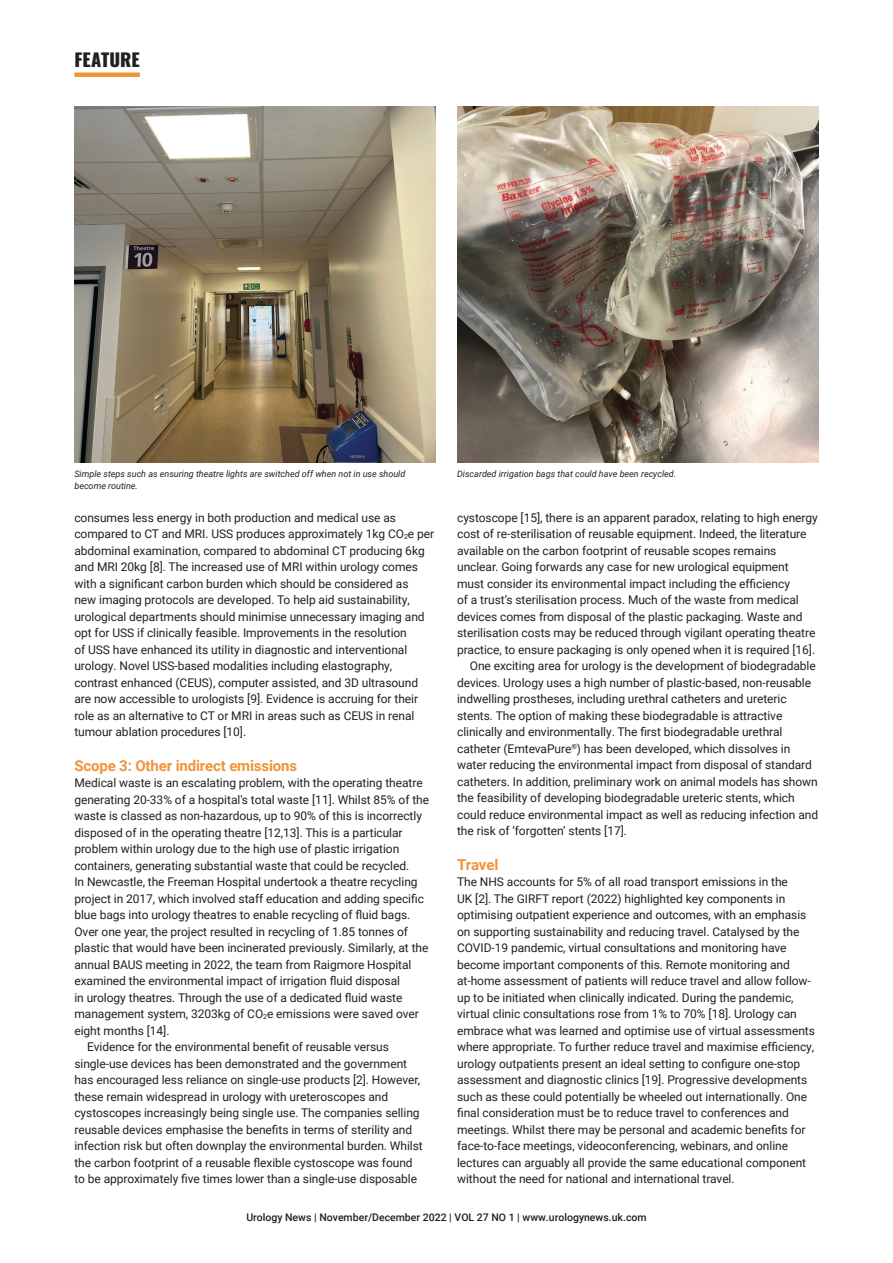
<style>
.page{position:relative;width:893px;height:1263px;background:#fff}
.page>*{position:absolute;margin:0;border:0;box-sizing:border-box;transform-origin:0 0}
.HEADING_Feature{font:800 18px "Oswald";letter-spacing:.005em;color:#231f20}
.Subhead_Features{font:700 15px "Roboto";letter-spacing:-.01em;color:#ef943a}
.Body_Indent{font:12px/16.5px "Roboto";letter-spacing:-.005em;color:#231f20}
.Body_No_Indent{font:12px/16.5px "Roboto";letter-spacing:-.005em;color:#231f20}
.t1{font:500 10.5px "Roboto";color:#231f20}
.Captions{font:italic 9px "Roboto";color:#231f20}
</style>
<div class="page">
<img style="left:457px;top:106px;width:362px;height:356px">
<img style="left:74px;top:106px;width:362px;height:356px">
<div style="left:74px;top:72px;width:66px;height:5px;background:#ef943a"></div>
<p class="HEADING_Feature" style="left:74px;top:50px;width:67px">FEATURE</p>
<p class="Captions" style="left:74px;top:468px;width:333px">Simple steps such as ensuring theatre lights are switched off when not in use should</p>
<p class="Captions" style="left:457px;top:468px;width:221px">Discarded irrigation bags that could have been recycled.</p>
<p class="Captions" style="left:74px;top:480px;width:65px">become routine.</p>
<p class="Body_Indent" style="left:74px;top:509px;width:361px">consumes less energy in both production and medical use as compared to CT and MRI. USS produces approximately 1kg CO<sub>2</sub>e per abdominal examination, compared to abdominal CT producing 6kg and MRI 20kg [8]. The increased use of MRI within urology comes with a significant carbon burden which should be considered as<br>new imaging protocols are developed. To help aid sustainability, urological departments should minimise unnecessary imaging and opt for USS if clinically feasible. Improvements in the resolution<br>of USS have enhanced its utility in diagnostic and interventional urology. Novel USS-based modalities including elastography, contrast enhanced (CEUS), computer assisted, and 3D ultrasound are now accessible to urologists [9]. Evidence is accruing for their role as an alternative to CT or MRI in areas such as CEUS in renal tumour ablation procedures [10].</p>
<p class="Subhead_Features" style="left:74px;top:755px;width:224px">Scope 3: Other indirect emissions</p>
<p class="Body_No_Indent" style="left:74px;top:774px;width:356px">Medical waste is an escalating problem, with the operating theatre generating 20-33% of a hospital's total waste [11]. Whilst 85% of the waste is classed as non-hazardous, up to 90% of this is incorrectly disposed of in the operating theatre [12,13]. This is a particular problem within urology due to the high use of plastic irrigation containers, generating substantial waste that could be recycled.<br>In Newcastle, the Freeman Hospital undertook a theatre recycling project in 2017, which involved staff education and adding specific blue bags into urology theatres to enable recycling of fluid bags.<br>Over one year, the project resulted in recycling of 1.85 tonnes of plastic that would have been incinerated previously. Similarly, at the annual BAUS meeting in 2022, the team from Raigmore Hospital examined the environmental impact of irrigation fluid disposal<br>in urology theatres. Through the use of a dedicated fluid waste management system, 3203kg of CO<sub>2</sub>e emissions were saved over eight months [14].</p>
<p class="Body_Indent" style="left:74px;top:1038px;width:350px;text-indent:13px">Evidence for the environmental benefit of reusable versus single-use devices has been demonstrated and the government has encouraged less reliance on single-use products [2]. However, these remain widespread in urology with ureteroscopes and cystoscopes increasingly being single use. The companies selling reusable devices emphasise the benefits in terms of sterility and infection risk but often downplay the environmental burden. Whilst the carbon footprint of a reusable flexible cystoscope was found to be approximately five times lower than a single-use disposable</p>
<p class="Body_Indent" style="left:457px;top:509px;width:362px">cystoscope [15], there is an apparent paradox, relating to high energy cost of re-sterilisation of reusable equipment. Indeed, the literature available on the carbon footprint of reusable scopes remains unclear. Going forwards any case for new urological equipment must consider its environmental impact including the efficiency<br>of a trust’s sterilisation process. Much of the waste from medical devices comes from disposal of the plastic packaging. Waste and sterilisation costs may be reduced through vigilant operating theatre practice, to ensure packaging is only opened when it is required [16].</p>
<p class="Body_Indent" style="left:457px;top:657px;width:363px;text-indent:13px">One exciting area for urology is the development of biodegradable devices. Urology uses a high number of plastic-based, non-reusable indwelling prostheses, including urethral catheters and ureteric stents. The option of making these biodegradable is attractive clinically and environmentally. The first biodegradable urethral catheter (EmtevaPure<sup>®</sup>) has been developed, which dissolves in water reducing the environmental impact from disposal of standard catheters. In addition, preliminary work on animal models has shown the feasibility of developing biodegradable ureteric stents, which could reduce environmental impact as well as reducing infection and the risk of ‘forgotten’ stents [17].</p>
<p class="Subhead_Features" style="left:457px;top:854px;width:43px">Travel</p>
<p class="Body_No_Indent" style="left:457px;top:873px;width:359px">The NHS accounts for 5% of all road transport emissions in the<br>UK [2]. The GIRFT report (2022) highlighted key components in optimising outpatient experience and outcomes, with an emphasis on supporting sustainability and reducing travel. Catalysed by the COVID-19 pandemic, virtual consultations and monitoring have become important components of this. Remote monitoring and at-home assessment of patients will reduce travel and allow follow&shy;up to be initiated when clinically indicated. During the pandemic, virtual clinic consultations rose from 1% to 70% [18]. Urology can embrace what was learned and optimise use of virtual assessments where appropriate. To further reduce travel and maximise efficiency, urology outpatients present an ideal setting to configure one-stop assessment and diagnostic clinics [19]. Progressive developments such as these could potentially be wheeled out internationally. One final consideration must be to reduce travel to conferences and meetings. Whilst there may be personal and academic benefits for face-to-face meetings, videoconferencing, webinars, and online lectures can arguably all provide the same educational component without the need for national and international travel.</p>
<p class="t1" style="left:246px;top:1210px;width:402px">Urology News | November/December 2022 | VOL 27 NO 1 | www.urologynews.uk.com</p>
</div>
